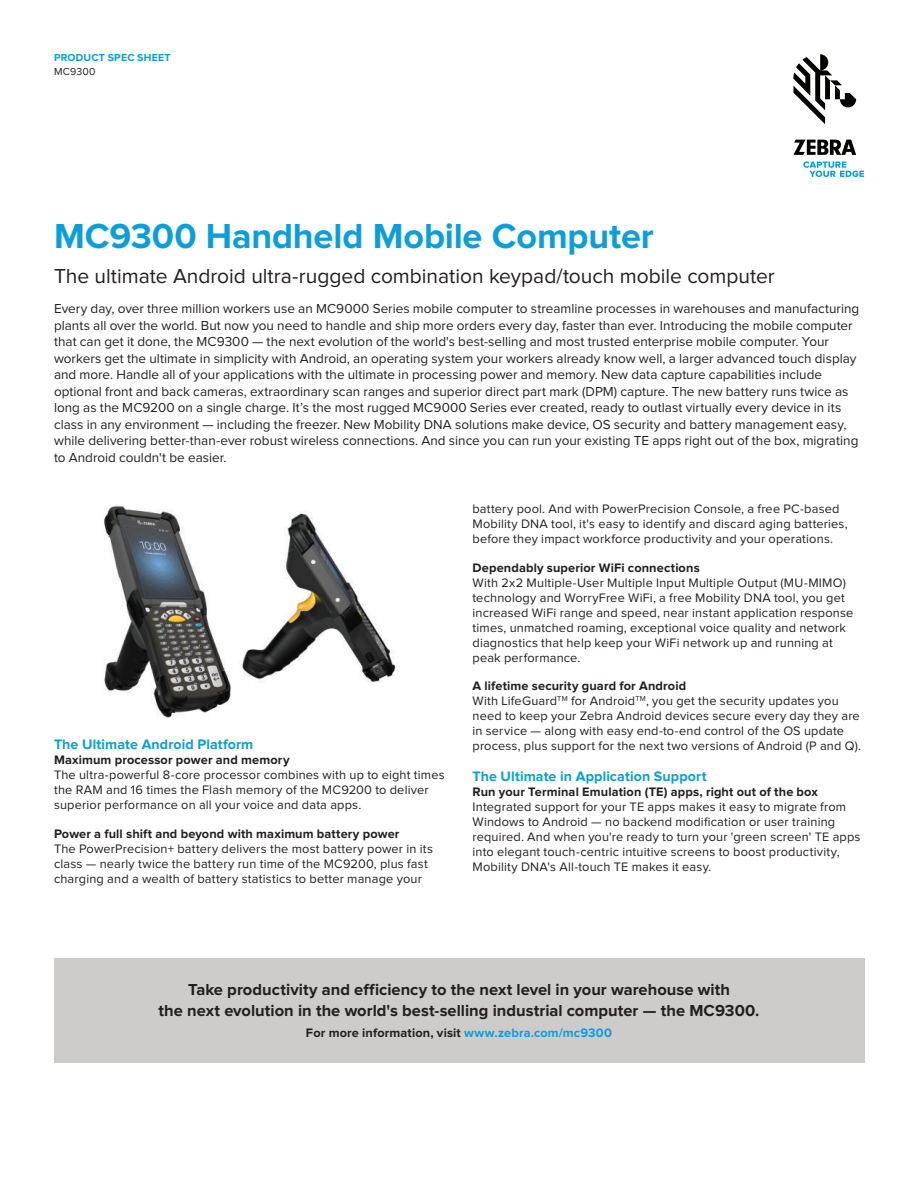
<style>
.page{position:relative;width:918px;height:1188px;background:#fff}
.page>*{position:absolute;margin:0;border:0;box-sizing:border-box;transform-origin:0 0}
.t1{font:700 36px "Proxima Nova";letter-spacing:-.005em;color:#0a9edb}
.t2{font:21px "Proxima Nova";color:#231f20}
.t3{font:700 16.5px/21px "Proxima Nova";color:#231f20;text-align:center}
.t4{font:700 14.25px "Proxima Nova";letter-spacing:.005em;color:#0a9edb}
.t5{font:13.5px/16.5px "Proxima Nova";color:#231f20}
.t6{font:12.75px/15px "Proxima Nova";letter-spacing:.015em;color:#231f20}
.t7{font:700 12.75px "Proxima Nova";letter-spacing:.01em;color:#231f20}
.t8{font:700 10.5px "Proxima Nova";letter-spacing:.02em;color:#0a9edb}
.t9{font:10.5px "Proxima Nova";letter-spacing:.025em;color:#231f20}
.s1{font-weight:700}
.s2{color:#0a9edb}
</style>
<div class="page">
<div style="left:54px;top:958px;width:810px;height:105px;background:#ceccca"></div>
<img style="left:104px;top:505px;width:127px;height:213px">
<img style="left:241px;top:511px;width:155px;height:172px">
<svg style="left:793px;top:54px;width:63px;height:70px"></svg>
<svg style="left:793px;top:140px;width:63px;height:15px"></svg>
<svg style="left:803px;top:161px;width:61px;height:16px"></svg>
<p class="t8" style="left:54px;top:53px;width:118px">PRODUCT SPEC SHEET</p>
<p class="t9" style="left:54px;top:67px;width:43px">MC9300</p>
<h1 class="t1" style="left:54px;top:221px;width:601px">MC9300 Handheld Mobile Computer</h1>
<h2 class="t2" style="left:54px;top:267px;width:722px">The ultimate Android ultra-rugged combination keypad/touch mobile computer</h2>
<p class="t5" style="left:54px;top:301px;width:807px">Every day, over three million workers use an MC9000 Series mobile computer to streamline processes in warehouses and manufacturing plants all over the world. But now you need to handle and ship more orders every day, faster than ever. Introducing the mobile computer that can get it done, the MC9300 — the next evolution of the world's best-selling and most trusted enterprise mobile computer. Your workers get the ultimate in simplicity with Android, an operating system your workers already know well, a larger advanced touch display and more. Handle all of your applications with the ultimate in processing power and memory. New data capture capabilities include optional front and back cameras, extraordinary scan ranges and superior direct part mark (DPM) capture. The new battery runs twice as long as the MC9200 on a single charge. It’s the most rugged MC9000 Series ever created, ready to outlast virtually every device in its class in any environment — including the freezer. New Mobility DNA solutions make device, OS security and battery management easy, while delivering better-than-ever robust wireless connections. And since you can run your existing TE apps right out of the box, migrating to Android couldn't be easier.</p>
<p class="t4" style="left:54px;top:738px;width:201px">The Ultimate Android Platform</p>
<p class="t7" style="left:54px;top:754px;width:237px">Maximum processor power and memory</p>
<p class="t6" style="left:54px;top:768px;width:392px">The ultra-powerful 8-core processor combines with up to eight times the RAM and 16 times the Flash memory of the MC9200 to deliver superior performance on all your voice and data apps.</p>
<p class="t7" style="left:54px;top:828px;width:347px">Power a full shift and beyond with maximum battery power</p>
<p class="t6" style="left:54px;top:841px;width:380px">The PowerPrecision+ battery delivers the most battery power in its class — nearly twice the battery run time of the MC9200, plus fast charging and a wealth of battery statistics to better manage your</p>
<p class="t6" style="left:472px;top:502px;width:377px">battery pool. And with PowerPrecision Console, a free PC-based<br>Mobility DNA tool, it's easy to identify and discard aging batteries, before they impact workforce productivity and your operations.</p>
<p class="t7" style="left:472px;top:562px;width:229px">Dependably superior WiFi connections</p>
<p class="t6" style="left:472px;top:576px;width:382px">With 2x2 Multiple-User Multiple Input Multiple Output (MU-MIMO) technology and WorryFree WiFi, a free Mobility DNA tool, you get increased WiFi range and speed, near instant application response times, unmatched roaming, exceptional voice quality and network diagnostics that help keep your WiFi network up and running at peak performance.</p>
<p class="t6" style="left:472px;top:679px;width:390px"><span class="s1">A lifetime security guard for Android<br></span>With LifeGuard<sup>TM</sup> for Android<sup>TM</sup>, you get the security updates you need to keep your Zebra Android devices secure every day they are in service — along with easy end-to-end control of the OS update process, plus support for the next two versions of Android (P and Q).</p>
<p class="t4" style="left:472px;top:770px;width:236px">The Ultimate in Application Support</p>
<p class="t7" style="left:472px;top:786px;width:347px">Run your Terminal Emulation (TE) apps, right out of the box</p>
<p class="t6" style="left:472px;top:800px;width:390px">Integrated support for your TE apps makes it easy to migrate from Windows to Android — no backend modification or user training required. And when you're ready to turn your 'green screen' TE apps into elegant touch-centric intuitive screens to boost productivity, Mobility DNA's All-touch TE makes it easy.</p>
<p class="t3" style="left:159px;top:980px;width:602px">Take productivity and efficiency to the next level in your warehouse with<br>the next evolution in the world's best-selling industrial computer — the MC9300.</p>
<p class="t7" style="left:306px;top:1027px;width:308px">For more information, visit <span class="s2">www.zebra.com/mc9300</span></p>
</div>
